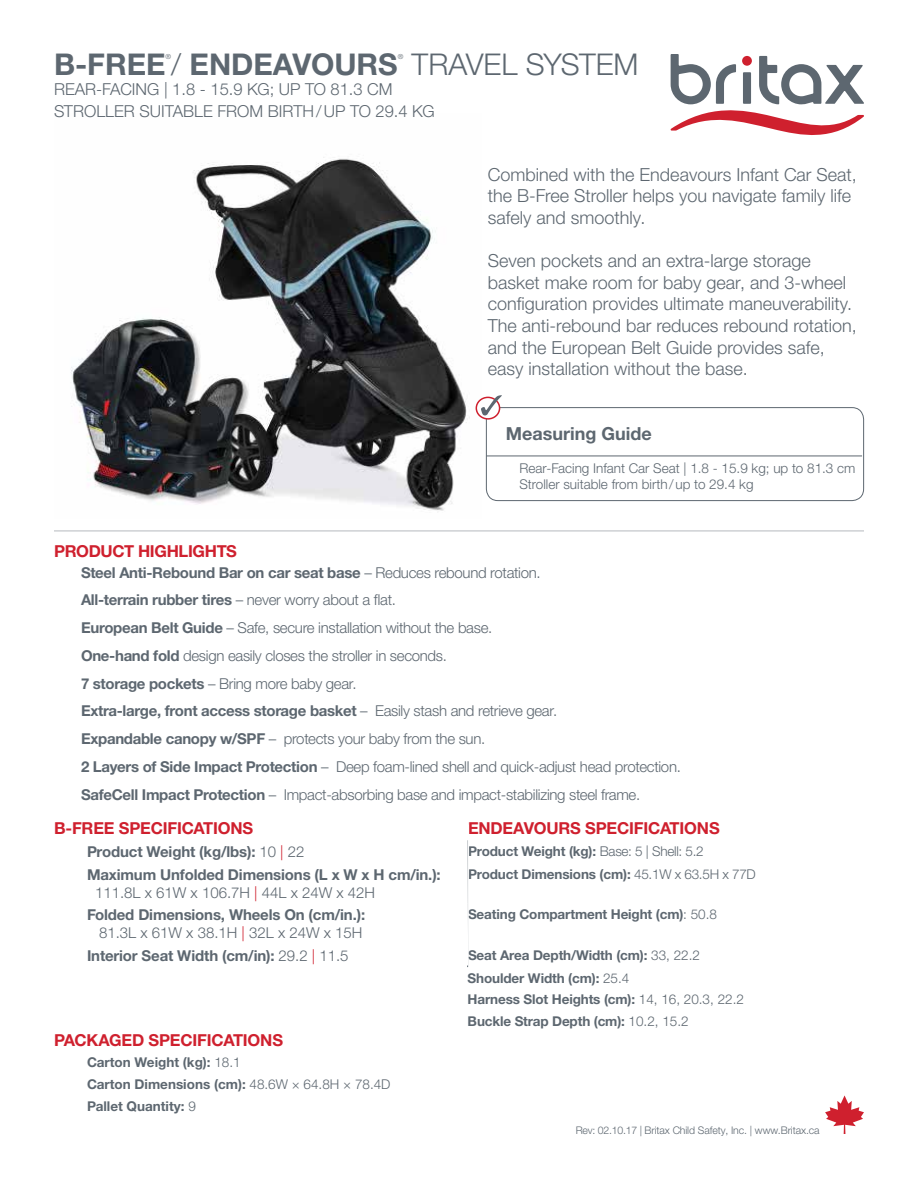
<style>
.page{position:relative;width:918px;height:1188px;background:#fff}
.page>*{position:absolute;margin:0;border:0;box-sizing:border-box;transform-origin:0 0}
.t1{font:700 30px "Helvetica Neue LTW1 G";color:#5d6770}
.t2{font:300 30px "Helvetica Neue LTW1 G";color:#5d6770}
.t3{font:300 18px/21.6px "Helvetica Neue LTW1 G";color:#5d6770}
.t4{font:700 18px "Helvetica Neue LTW1 G";color:#5d6770}
.t5{font:700 16.5px "Helvetica Neue LTW1 G";letter-spacing:-.01em;color:#cf202e}
.t6{font:300 16.5px/21.6px "Helvetica Neue LTW1 G";color:#5d6770}
.t7{font:300 15px/27.8px "Helvetica Neue LTW1 G";letter-spacing:-.02em;color:#5d6770}
.t8{font:700 15px/18px "Helvetica Neue LTW1 G";letter-spacing:-.01em;color:#5d6770}
.t9{font:700 13.5px/22px "Helvetica Neue LTW1 G";letter-spacing:-.01em;color:#5d6770}
.t10{font:300 13.5px/16.2px "Helvetica Neue LTW1 G";color:#5d6770}
.t11{font:300 10.5px "Helvetica Neue LTW1 G";letter-spacing:-.01em;color:#5d6770}
.t12{font:300 7.05px "Helvetica Neue LTW1 G";color:#5d6770}
.s1{font-weight:300}
.s2{font-weight:700}
.s3{font-weight:300;color:#cf202e}
</style>
<div class="page">
<svg style="left:670px;top:54px;width:194px;height:81px"></svg>
<svg style="left:825px;top:1095px;width:39px;height:39px"></svg>
<svg style="left:467px;top:840px;width:2px;height:127px"></svg>
<img style="left:71px;top:157px;width:410px;height:354px">
<hr style="left:54px;top:530px;width:810px;height:2px;background:#ced1d4">
<hr style="left:486px;top:456px;width:376px;height:1px;background:#5d6770">
<div style="left:486px;top:407px;width:378px;height:94px;border:1px solid #5d6770;border-radius:12px"></div>
<svg style="left:476px;top:397px;width:24px;height:22px"></svg>
<div style="left:476px;top:397px;width:24px;height:23px;border:2px solid #cf202e;border-radius:50%"></div>
<svg style="left:481px;top:395px;width:21px;height:20px"></svg>
<h1 class="t1" style="left:54px;top:46px;width:345px">B-FREE <span class="s1">/</span> ENDEAVOURS</h1>
<p class="t12" style="left:166px;top:53px;width:7px">®</p>
<p class="t12" style="left:398px;top:53px;width:7px">®</p>
<h1 class="t2" style="left:412px;top:46px;width:228px">TRAVEL SYSTEM</h1>
<p class="t6" style="left:54px;top:78px;width:382px">REAR-FACING | 1.8 - 15.9 KG; UP TO 81.3 CM<br>STROLLER SUITABLE FROM BIRTH/UP TO 29.4 KG</p>
<p class="t3" style="left:488px;top:163px;width:370px">Combined with the Endeavours Infant Car Seat, the B-Free Stroller helps you navigate family life safely and smoothly.</p>
<p class="t3" style="left:488px;top:250px;width:370px">Seven pockets and an extra-large storage basket make room for baby gear, and 3-wheel configuration provides ultimate maneuverability.<br>The anti-rebound bar reduces rebound rotation, and the European Belt Guide provides safe, easy installation without the base.</p>
<p class="t4" style="left:506px;top:423px;width:147px">Measuring Guide</p>
<p class="t10" style="left:519px;top:460px;width:338px">Rear-Facing Infant Car Seat | 1.8 - 15.9 kg; up to 81.3 cm<br>Stroller suitable from birth/up to 29.4 kg</p>
<p class="t5" style="left:54px;top:541px;width:184px">PRODUCT HIGHLIGHTS</p>
<p class="t7" style="left:81px;top:558px;width:601px"><span class="s2">Steel Anti-Rebound Bar on car seat base</span> – Reduces rebound rotation.<br><span class="s2">All-terrain rubber tires</span> – never worry about a flat.<br><span class="s2">European Belt Guide</span> – Safe, secure installation without the base.<br><span class="s2">One-hand fold</span> design easily closes the stroller in seconds.<br><span class="s2">7 storage pockets</span> – Bring more baby gear.<br><span class="s2">Extra-large, front access storage basket</span> – Easily stash and retrieve gear.<br><span class="s2">Expandable canopy w/SPF</span> – protects your baby from the sun.<br><span class="s2">2 Layers of Side Impact Protection</span> – Deep foam-lined shell and quick-adjust head protection.<br><span class="s2">SafeCell Impact Protection</span> – Impact-absorbing base and impact-stabilizing steel frame.</p>
<p class="t5" style="left:54px;top:818px;width:201px">B-FREE SPECIFICATIONS</p>
<p class="t5" style="left:468px;top:818px;width:253px">ENDEAVOURS SPECIFICATIONS</p>
<p class="t8" style="left:87px;top:843px;width:219px">Product Weight (kg/lbs): <span class="s1">10</span> <span class="s3">|</span> <span class="s1">22</span></p>
<p class="t9" style="left:468px;top:840px;width:237px">Product Weight (kg): <span class="s1">Base: 5 | Shell: 5.2</span></p>
<p class="t8" style="left:95px;top:865px;width:347px;text-indent:-8px">Maximum Unfolded Dimensions (L x W x H cm/in.):<br><span class="s1">111.8L x 61W x 106.7H</span> <span class="s3">|</span> <span class="s1">44L x 24W x 42H</span></p>
<p class="t9" style="left:468px;top:863px;width:289px">Product Dimensions (cm): <span class="s1">45.1W x 63.5H x 77D</span></p>
<p class="t8" style="left:87px;top:906px;width:280px;text-align:right">Folded Dimensions, Wheels On (cm/in.):<br><span class="s1">81.3L x 61W x 38.1H</span> <span class="s3">|</span> <span class="s1">32L x 24W x 15H</span></p>
<p class="t9" style="left:468px;top:903px;width:251px">Seating Compartment Height (cm)<span class="s1">: 50.8</span></p>
<p class="t8" style="left:87px;top:947px;width:263px">Interior Seat Width (cm/in): <span class="s1">29.2</span> <span class="s3">|</span> <span class="s1">11.5</span></p>
<p class="t9" style="left:468px;top:944px;width:278px">Seat Area Depth/Width (cm): <span class="s1">33, 22.2<br></span>Shoulder Width (cm): <span class="s1">25.4<br></span>Harness Slot Heights (cm): <span class="s1">14, 16, 20.3, 22.2<br></span>Buckle Strap Depth (cm): <span class="s1">10.2, 15.2</span></p>
<p class="t5" style="left:54px;top:1030px;width:231px">PACKAGED SPECIFICATIONS</p>
<p class="t9" style="left:87px;top:1052px;width:305px;line-height:21.6px">Carton Weight (kg): <span class="s1">18.1<br></span>Carton Dimensions (cm): <span class="s1">48.6W × 64.8H × 78.4D<br></span>Pallet Quantity: <span class="s1">9</span></p>
<p class="t11" style="left:576px;top:1124px;width:245px">Rev: 02.10.17 | Britax Child Safety, Inc. | www.Britax.ca</p>
</div>
